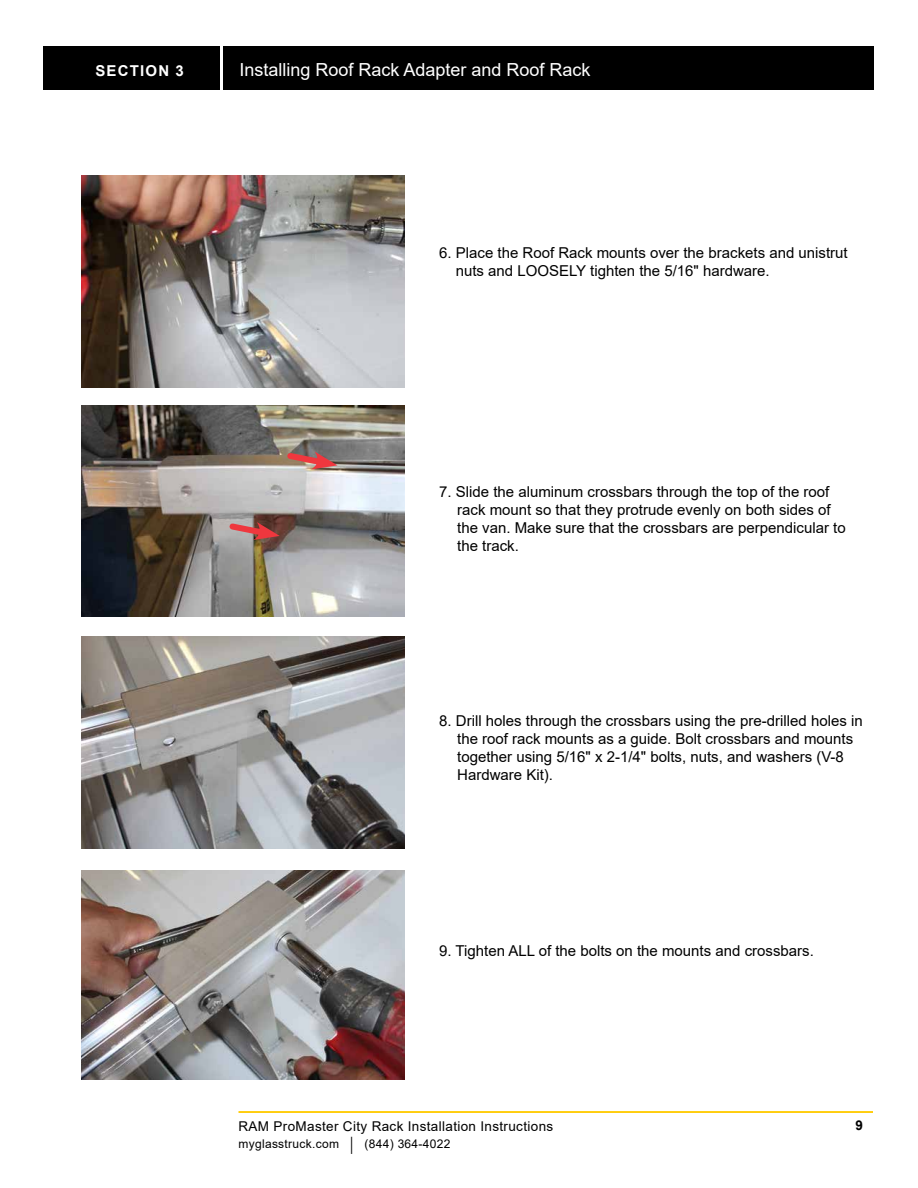
<style>
.page{position:relative;width:918px;height:1188px;background:#fff}
.page>*{position:absolute;margin:0;border:0;box-sizing:border-box;transform-origin:0 0}
.t1{font:18px "Arial";color:#fff}
.t2{font:15px/18px "Arial";color:#000}
.t3{font:700 15px "Arial";letter-spacing:.08em;color:#fff}
.t4{font:13.5px "Arial";letter-spacing:.025em;color:#000}
.t5{font:700 13.5px "Arial";color:#000}
.t6{font:12px "Arial";letter-spacing:.025em;color:#000}
.s1{font-size:18px}
</style>
<div class="page">
<hr style="left:238px;top:1111px;width:635px;height:2px;background:#ffcb05">
<div style="left:223px;top:46px;width:651px;height:44px;background:#000"></div>
<div style="left:44px;top:46px;width:176px;height:44px;background:#000"></div>
<img style="left:81px;top:405px;width:324px;height:212px">
<img style="left:82px;top:637px;width:323px;height:211px">
<img style="left:81px;top:870px;width:324px;height:210px">
<svg style="left:225px;top:519px;width:55px;height:21px"></svg>
<img style="left:81px;top:176px;width:324px;height:211px">
<svg style="left:283px;top:449px;width:55px;height:21px"></svg>
<p class="t3" style="left:95px;top:60px;width:90px">SECTION 3</p>
<p class="t1" style="left:239px;top:57px;width:353px">Installing Roof Rack Adapter and Roof Rack</p>
<p class="t2" style="left:456px;top:243px;width:394px;text-indent:-16px">6. Place the Roof Rack mounts over the brackets and unistrut nuts and LOOSELY tighten the 5/16" hardware.</p>
<p class="t2" style="left:457px;top:483px;width:390px;text-indent:-18px">7. Slide the aluminum crossbars through the top of the roof rack mount so that they protrude evenly on both sides of the van. Make sure that the crossbars are perpendicular to the track.</p>
<p class="t2" style="left:457px;top:712px;width:407px;text-indent:-18px">8. Drill holes through the crossbars using the pre-drilled holes in the roof rack mounts as a guide. Bolt crossbars and mounts together using 5/16" x 2-1/4" bolts, nuts, and washers (V-8<br>Hardware Kit).</p>
<p class="t2" style="left:439px;top:942px;width:376px">9. Tighten ALL of the bolts on the mounts and crossbars.</p>
<p class="t4" style="left:238px;top:1117px;width:316px">RAM ProMaster City Rack Installation Instructions</p>
<p class="t5" style="left:856px;top:1115px;width:9px">9</p>
<p class="t6" style="left:238px;top:1135px;width:213px">myglasstruck.com <span class="s1">|</span> (844) 364-4022</p>
</div>
